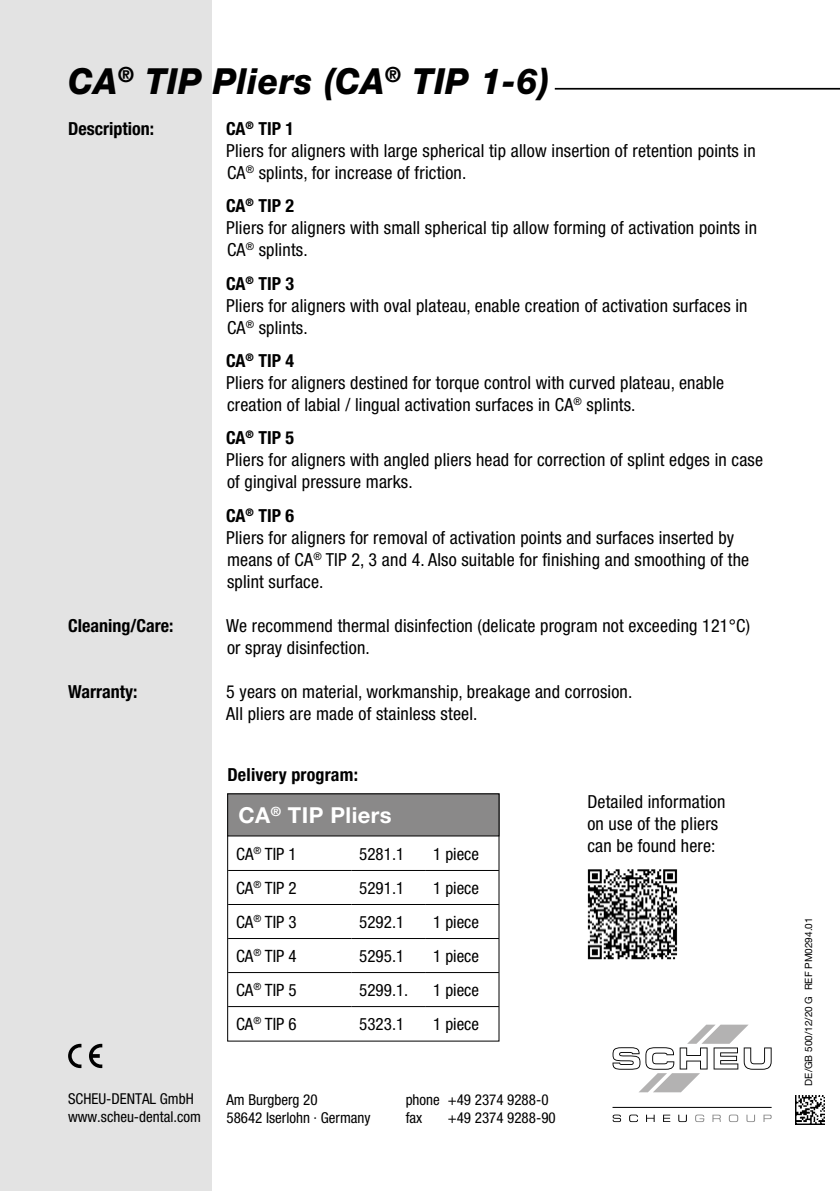
<style>
.page{position:relative;width:840px;height:1191px;background:#fff}
.page>*{position:absolute;margin:0;border:0;box-sizing:border-box;transform-origin:0 0}
.t1{font:italic 800 36px "Helvetica Neue LT Pro";letter-spacing:.015em;color:#000;scale:.94 1}
.t2{font:700 22px "Helvetica Neue LT Pro";letter-spacing:.02em;color:#fff}
.t3{font:condensed 18px/22px "Helvetica Neue LT Pro";letter-spacing:.01em;color:#000}
.t4{font:700 condensed 18px "Helvetica Neue LT Pro";color:#000}
.t5{font:condensed 17px "Helvetica Neue LT Pro";color:#000}
.t6{font:condensed 15px/18px "Helvetica Neue LT Pro";color:#000}
.t7{font:10px "Helvetica Neue LT Pro";color:#000}
.s1{font-weight:700}
</style>
<div class="page">
<div style="left:0;top:0;width:211px;height:1191px;background:#e3e3e3"></div>
<hr style="left:554px;top:88px;width:285px;height:2px;background:#000">
<img style="left:795px;top:1095px;width:28px;height:29px">
<div style="left:227px;top:794px;width:271px;height:42px;background:#8a8989"></div>
<div style="left:227px;top:793px;width:272px;height:43px;border:1px solid #000"></div>
<hr style="left:228px;top:870px;width:123px;height:1px;background:#000">
<hr style="left:351px;top:870px;width:74px;height:1px;background:#000">
<hr style="left:425px;top:870px;width:73px;height:1px;background:#000">
<hr style="left:228px;top:904px;width:123px;height:1px;background:#000">
<hr style="left:351px;top:904px;width:74px;height:1px;background:#000">
<hr style="left:425px;top:904px;width:73px;height:1px;background:#000">
<hr style="left:228px;top:938px;width:123px;height:1px;background:#000">
<hr style="left:351px;top:938px;width:74px;height:1px;background:#000">
<hr style="left:425px;top:938px;width:73px;height:1px;background:#000">
<hr style="left:228px;top:972px;width:123px;height:1px;background:#000">
<hr style="left:351px;top:972px;width:74px;height:1px;background:#000">
<hr style="left:425px;top:972px;width:73px;height:1px;background:#000">
<hr style="left:228px;top:1006px;width:123px;height:1px;background:#000">
<hr style="left:351px;top:1006px;width:74px;height:1px;background:#000">
<hr style="left:425px;top:1006px;width:73px;height:1px;background:#000">
<img style="left:587px;top:869px;width:91px;height:91px">
<svg style="left:68px;top:1043px;width:13px;height:25px"></svg>
<svg style="left:89px;top:1043px;width:13px;height:25px"></svg>
<svg style="left:612px;top:1114px;width:8px;height:8px"></svg>
<svg style="left:629px;top:1114px;width:8px;height:8px"></svg>
<svg style="left:646px;top:1114px;width:8px;height:8px"></svg>
<svg style="left:663px;top:1114px;width:7px;height:8px"></svg>
<svg style="left:678px;top:1114px;width:8px;height:8px"></svg>
<svg style="left:695px;top:1114px;width:8px;height:8px"></svg>
<svg style="left:712px;top:1114px;width:8px;height:8px"></svg>
<svg style="left:728px;top:1114px;width:9px;height:8px"></svg>
<svg style="left:746px;top:1114px;width:8px;height:8px"></svg>
<svg style="left:763px;top:1114px;width:8px;height:8px"></svg>
<hr style="left:612px;top:1106px;width:159px;height:1px;background:#000">
<svg style="left:612px;top:1024px;width:159px;height:68px"></svg>
<h1 class="t1" style="left:68px;top:59px;width:513px">CA<sup>®</sup> TIP Pliers (CA<sup>®</sup> TIP 1-6)</h1>
<p class="t4" style="left:68px;top:117px;width:87px">Description:</p>
<p class="t3" style="left:226px;top:117px;width:530px"><span class="s1">CA</span><sup>®</sup> <span class="s1">TIP 1<br></span>Pliers for aligners with large spherical tip allow insertion of retention points in<br>CA<sup>®</sup> splints, for increase of friction.</p>
<p class="t3" style="left:226px;top:195px;width:532px"><span class="s1">CA</span><sup>®</sup> <span class="s1">TIP 2<br></span>Pliers for aligners with small spherical tip allow forming of activation points in<br>CA<sup>®</sup> splints.</p>
<p class="t3" style="left:226px;top:272px;width:522px"><span class="s1">CA</span><sup>®</sup> <span class="s1">TIP 3<br></span>Pliers for aligners with oval plateau, enable creation of activation surfaces in<br>CA<sup>®</sup> splints.</p>
<p class="t3" style="left:226px;top:349px;width:499px"><span class="s1">CA</span><sup>®</sup> <span class="s1">TIP 4<br></span>Pliers for aligners destined for torque control with curved plateau, enable creation of labial / lingual activation surfaces in CA<sup>®</sup> splints.</p>
<p class="t3" style="left:226px;top:427px;width:538px"><span class="s1">CA</span><sup>®</sup> <span class="s1">TIP 5<br></span>Pliers for aligners with angled pliers head for correction of splint edges in case of gingival pressure marks.</p>
<p class="t3" style="left:226px;top:504px;width:524px"><span class="s1">CA</span><sup>®</sup> <span class="s1">TIP 6<br></span>Pliers for aligners for removal of activation points and surfaces inserted by means of CA<sup>®</sup> TIP 2, 3 and 4. Also suitable for finishing and smoothing of the splint surface.</p>
<p class="t4" style="left:68px;top:614px;width:107px">Cleaning/Care:</p>
<p class="t3" style="left:226px;top:614px;width:525px">We recommend thermal disinfection (delicate program not exceeding 121°C) or spray disinfection.</p>
<p class="t4" style="left:68px;top:680px;width:71px">Warranty:</p>
<p class="t3" style="left:226px;top:680px;width:407px">5 years on material, workmanship, breakage and corrosion.<br>All pliers are made of stainless steel.</p>
<p class="t4" style="left:227px;top:763px;width:132px">Delivery program:</p>
<p class="t2" style="left:238px;top:801px;width:155px">CA<sup>®</sup> TIP Pliers</p>
<p class="t5" style="left:236px;top:844px;width:62px">CA<sup>®</sup> TIP 1</p>
<p class="t5" style="left:359px;top:844px;width:46px">5281.1</p>
<p class="t5" style="left:433px;top:844px;width:47px">1 piece</p>
<p class="t5" style="left:236px;top:878px;width:62px">CA<sup>®</sup> TIP 2</p>
<p class="t5" style="left:359px;top:878px;width:46px">5291.1</p>
<p class="t5" style="left:433px;top:878px;width:47px">1 piece</p>
<p class="t5" style="left:236px;top:912px;width:62px">CA<sup>®</sup> TIP 3</p>
<p class="t5" style="left:359px;top:912px;width:46px">5292.1</p>
<p class="t5" style="left:433px;top:912px;width:47px">1 piece</p>
<p class="t5" style="left:236px;top:946px;width:62px">CA<sup>®</sup> TIP 4</p>
<p class="t5" style="left:359px;top:946px;width:46px">5295.1</p>
<p class="t5" style="left:433px;top:946px;width:47px">1 piece</p>
<p class="t5" style="left:236px;top:980px;width:62px">CA<sup>®</sup> TIP 5</p>
<p class="t5" style="left:359px;top:980px;width:50px">5299.1.</p>
<p class="t5" style="left:433px;top:980px;width:47px">1 piece</p>
<p class="t5" style="left:236px;top:1014px;width:62px">CA<sup>®</sup> TIP 6</p>
<p class="t5" style="left:359px;top:1014px;width:46px">5323.1</p>
<p class="t5" style="left:433px;top:1014px;width:47px">1 piece</p>
<p class="t6" style="left:68px;top:1090px;width:134px">SCHEU-DENTAL GmbH www.scheu-dental.com</p>
<p class="t6" style="left:405px;top:1090px;width:144px">phone +49 2374 9288-0 fax</p>
<p class="t6" style="left:226px;top:1090px;width:145px">Am Burgberg 20<br>58642 Iserlohn · Germany</p>
<p class="t6" style="left:447px;top:1108px;width:109px">+49 2374 9288-90</p>
<p class="t3" style="left:587px;top:790px;width:139px">Detailed information on use of the pliers can be found here:</p>
<p class="t7" style="left:802px;top:1085px;width:170px;rotate:-90deg">DE/GB 500/12/20 G REF PM0294.01</p>
</div>
